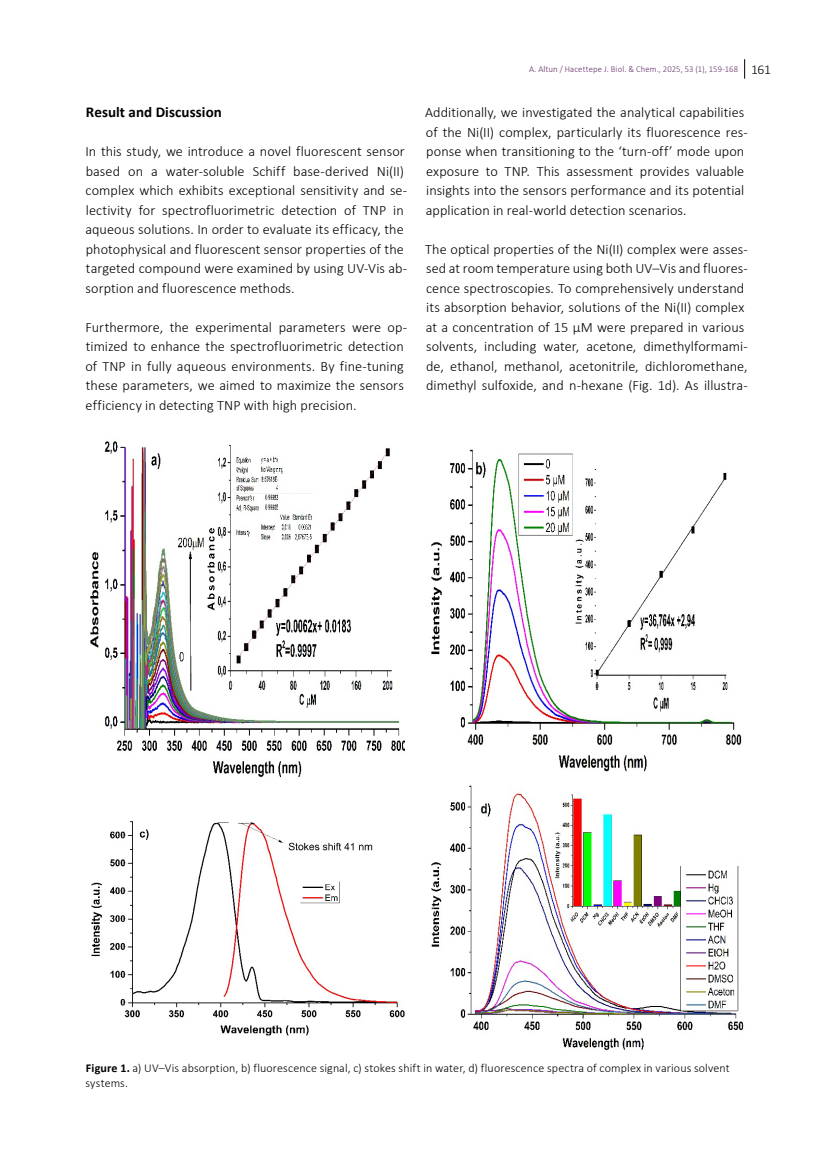
<style>
.page{position:relative;width:830px;height:1170px;background:#fff}
.page>*{position:absolute;margin:0;border:0;box-sizing:border-box;transform-origin:0 0}
.t1{font:700 15px "Calibri";letter-spacing:.005em;color:#000}
.t2{font:300 14.25px/19.5px "Calibri";letter-spacing:.005em;color:#000}
.t3{font:300 12px/15px "Calibri";letter-spacing:.01em;color:#000}
.t4{font:300 9px "Calibri";letter-spacing:.02em;color:#642e68}
.s1{font-size:13.5px;color:#000}
.s2{font-weight:700}
</style>
<div class="page">
<svg style="left:744px;top:59px;width:1px;height:20px"></svg>
<img style="left:91px;top:821px;width:313px;height:215px">
<img style="left:431px;top:785px;width:313px;height:266px">
<img style="left:90px;top:441px;width:314px;height:337px">
<p class="t1" style="left:86px;top:102px;width:137px">Result and Discussion</p>
<p class="t2" style="left:85px;top:142px;width:323px">In this study, we introduce a novel fluorescent sensor based on a water-soluble Schiff base-derived Ni(II) complex which exhibits exceptional sensitivity and se&shy;lectivity for spectrofluorimetric detection of TNP in aqueous solutions. In order to evaluate its efficacy, the photophysical and fluorescent sensor properties of the targeted compound were examined by using UV-Vis ab&shy;sorption and fluorescence methods.</p>
<p class="t2" style="left:85px;top:317px;width:323px">Furthermore, the experimental parameters were op&shy;timized to enhance the spectrofluorimetric detection of TNP in fully aqueous environments. By fine-tuning these parameters, we aimed to maximize the sensors efficiency in detecting TNP with high precision.</p>
<p class="t4" style="left:528px;top:63px;width:243px">A. Altun / Hacettepe J. Biol. &amp; Chem., 2025, 53 (1), 159-168 <span class="s1">161</span></p>
<p class="t2" style="left:425px;top:103px;width:324px">Additionally, we investigated the analytical capabilities of the Ni(II) complex, particularly its fluorescence res&shy;ponse when transitioning to the ‘turn-off’ mode upon exposure to TNP. This assessment provides valuable insights into the sensors performance and its potential application in real-world detection scenarios.</p>
<p class="t2" style="left:425px;top:239px;width:324px">The optical properties of the Ni(II) complex were asses&shy;sed at room temperature using both UV–Vis and fluores&shy;cence spectroscopies. To comprehensively understand its absorption behavior, solutions of the Ni(II) complex at a concentration of 15 μM were prepared in various solvents, including water, acetone, dimethylformami&shy;de, ethanol, methanol, acetonitrile, dichloromethane, dimethyl sulfoxide, and n-hexane (Fig. 1d). As illustra-</p>
<p class="t3" style="left:85px;top:1059px;width:645px"><span class="s2">Figure 1.</span> a) UV–Vis absorption, b) fluorescence signal, c) stokes shift in water, d) fluorescence spectra of complex in various solvent systems.</p>
</div>
